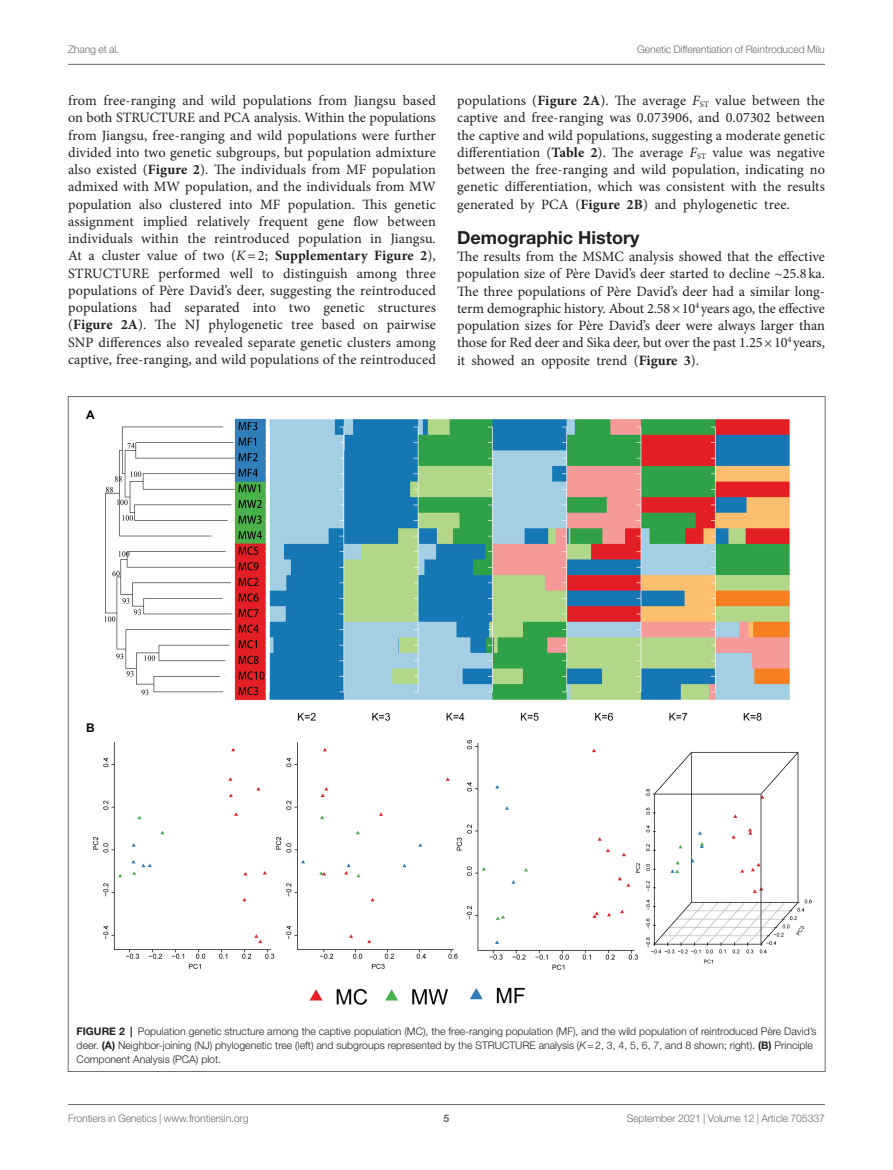
<style>
.page{position:relative;width:893px;height:1170px;background:#fff}
.page>*{position:absolute;margin:0;border:0;box-sizing:border-box;transform-origin:0 0}
.HEAD_2{font:700 18px "Helvetica Neue LT Std";color:#231f20}
.TEXT_FLUSH{font:14.25px/17.2px "Minion Pro";color:#231f20;text-align:justify}
.t1{font:700 12px "Arial";color:#040503}
.FIG_LEG{font:300 10.5px/14.2px "Helvetica Neue LT Std";color:#231f20}
.t2{font:300 10.5px "Helvetica Neue LT Std";letter-spacing:-.015em;color:#6c6d70}
.t3{font:700 10.5px "Helvetica Neue LT Std";color:#6c6d70}
.s1{font-weight:700}
.s2{font-style:italic}
</style>
<div class="page">
<hr style="left:68px;top:64px;width:757px;height:1px;background:#6c6d70">
<hr style="left:68px;top:1104px;width:757px;height:1px;background:#6c6d70">
<img style="left:93px;top:418px;width:719px;height:587px">
<p class="t2" style="left:68px;top:42px;width:53px">Zhang et al.</p>
<p class="t2" style="left:637px;top:42px;width:189px">Genetic Differentiation of Reintroduced Milu</p>
<p class="TEXT_FLUSH" style="left:68px;top:92px;width:369px">from free-ranging and wild populations from Jiangsu based on both STRUCTURE and PCA analysis. Within the populations from Jiangsu, free-ranging and wild populations were further divided into two genetic subgroups, but population admixture also existed (<span class="s1">Figure 2</span>). The individuals from MF population admixed with MW population, and the individuals from MW population also clustered into MF population. This genetic assignment implied relatively frequent gene flow between individuals within the reintroduced population in Jiangsu.<br>At a cluster value of two (<span class="s2">K</span>= 2; <span class="s1">Supplementary Figure 2</span>), STRUCTURE performed well to distinguish among three populations of Père David’s deer, suggesting the reintroduced populations had separated into two genetic structures (<span class="s1">Figure 2A</span>). The NJ phylogenetic tree based on pairwise SNP differences also revealed separate genetic clusters among captive, free-ranging, and wild populations of the reintroduced</p>
<p class="TEXT_FLUSH" style="left:457px;top:92px;width:369px">populations (<span class="s1">Figure 2A</span>). The average <span class="s2">F</span><sub>ST</sub> value between the captive and free-ranging was 0.073906, and 0.07302 between the captive and wild populations, suggesting a moderate genetic differentiation (<span class="s1">Table 2</span>). The average <span class="s2">F</span><sub>ST</sub> value was negative between the free-ranging and wild population, indicating no genetic differentiation, which was consistent with the results generated by PCA (<span class="s1">Figure 2B</span>) and phylogenetic tree.</p>
<p class="HEAD_2" style="left:457px;top:226px;width:184px">Demographic History</p>
<p class="TEXT_FLUSH" style="left:457px;top:248px;width:369px">The results from the MSMC analysis showed that the effective population size of Père David’s deer started to decline ~25.8 ka.<br>The three populations of Père David’s deer had a similar long&shy;term demographic history. About 2.58×10<sup>4</sup> years ago, the effective population sizes for Père David’s deer were always larger than those for Red deer and Sika deer, but over the past 1.25×10<sup>4</sup> years, it showed an opposite trend (<span class="s1">Figure 3</span>).</p>
<p class="t1" style="left:86px;top:406px;width:10px">A</p>
<p class="t1" style="left:86px;top:719px;width:10px">B</p>
<p class="FIG_LEG" style="left:77px;top:1023px;width:741px"><span class="s1">FIGURE 2 |</span> Population genetic structure among the captive population (MC), the free-ranging population (MF), and the wild population of reintroduced Père David’s deer. <span class="s1">(A)</span> Neighbor-joining (NJ) phylogenetic tree (left) and subgroups represented by the STRUCTURE analysis (<span class="s2">K</span>=2, 3, 4, 5, 6, 7, and 8 shown; right). <span class="s1">(B)</span> Principle<br>Component Analysis (PCA) plot.</p>
<p class="t2" style="left:68px;top:1111px;width:182px">Frontiers in Genetics | www.frontiersin.org</p>
<p class="t3" style="left:444px;top:1111px;width:7px">5</p>
<p class="t2" style="left:627px;top:1111px;width:200px">September 2021 | Volume 12 | Article 705337</p>
</div>
